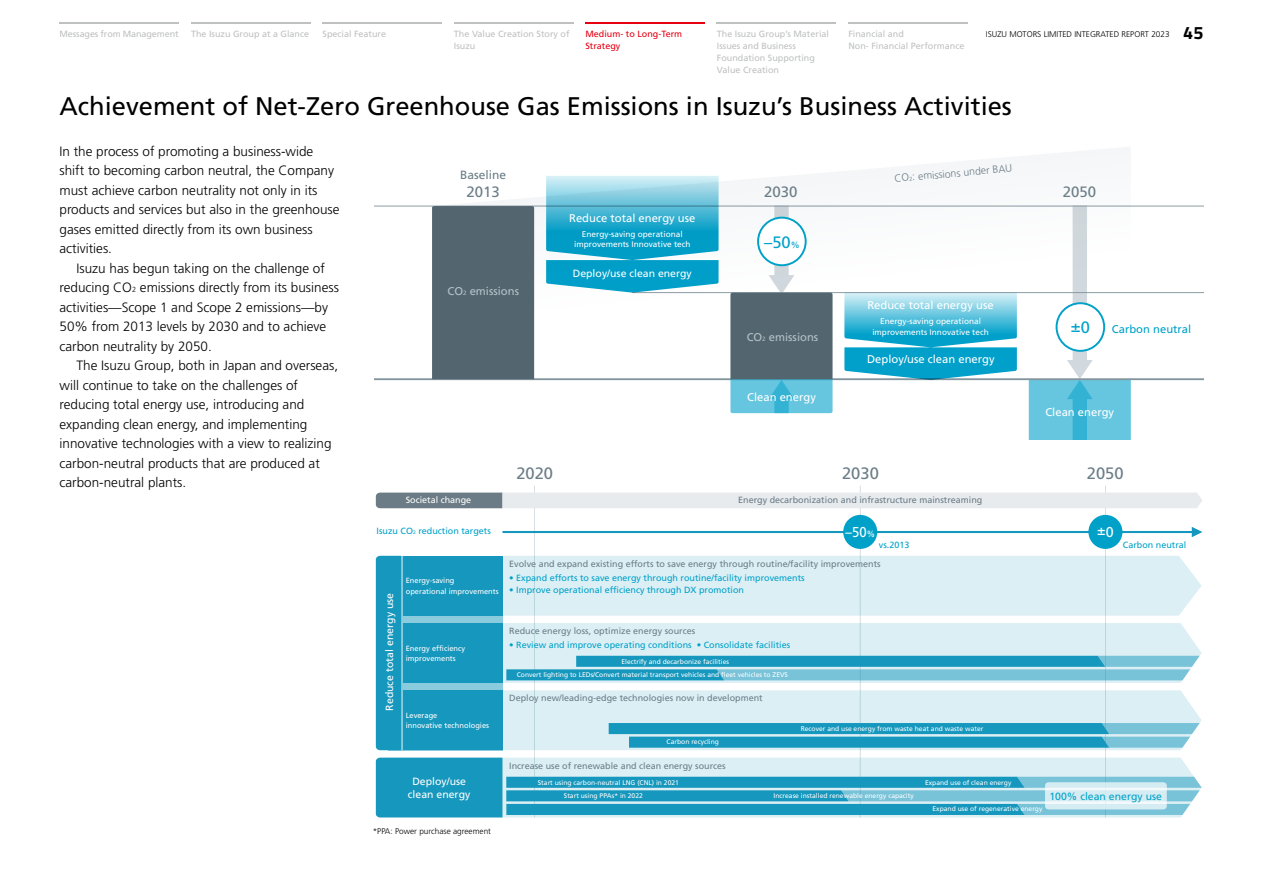
<style>
.page{position:relative;width:1263px;height:893px;background:#fff}
.page>*{position:absolute;margin:0;border:0;box-sizing:border-box;transform-origin:0 0}
.t1{font:25.5px "Frutiger LT Std";color:#000}
.t2{font:16.5px "Frutiger LT Std";color:#6b7d87}
.t3{font:16.5px "Frutiger LT Std";color:#00a1c9}
.t4{font:15px "Frutiger LT Std";color:#6b7d87}
.t5{font:14.25px "Frutiger LT Std";color:#fff;scale:.92 1}
.t6{font:14.25px "Frutiger LT Std";color:#fff}
.t7{font:300 13.5px/19.5px "Frutiger LT Std";color:#000}
.t8{font:12px "Frutiger LT Std";color:#6b7d87}
.t9{font:11.25px "Frutiger LT Std";color:#fff}
.t10{font:11.25px "Frutiger LT Std";color:#b5c2c7}
.t11{font:11.25px "Frutiger LT Std";color:#00a1c9}
.t12{font:10.5px/13.5px "Frutiger LT Std";color:#fff;text-align:center}
.t13{font:300 10.5px "Frutiger LT Std";color:#6b7d87}
.t14{font:10.5px "Frutiger LT Std";color:#00a1c9}
.t15{font:9px "Frutiger LT Std";color:#00a1c9}
.t16{font:9px "Frutiger LT Std";color:#6b7d87}
.t17{font:9px/12px "Frutiger LT Std";color:#bfc0c0}
.t18{font:9px "Frutiger LT Std";color:#6a7c86}
.t19{font:9px/12px "Frutiger LT Std";color:#e60012}
.t20{font:9px "Frutiger LT Std";color:#fff}
.t21{font:8.25px/10.5px "Frutiger LT Std";color:#fff;text-align:center}
.t22{font:300 8.25px "Frutiger LT Std";color:#000}
.t23{font:7.5px/10.5px "Frutiger LT Std";color:#fff}
.t24{font:6.75px/13.2px "Frutiger LT Std";color:#fff}
.s1{font-family:"Titillium Web";font-weight:700;font-size:18px}
.s2{font-size:7.35px}
.s3{font-size:6.15px}
.s4{font-size:5.7px}
.s5{font-size:9px}
.s6{font-size:4.95px}
</style>
<div class="page">
<div style="left:1073px;top:205px;width:13px;height:158px;background:#d2d9de"></div>
<svg style="left:1029px;top:360px;width:102px;height:80px"></svg>
<hr style="left:374px;top:206px;width:829px;height:1px;background:#84959e">
<svg style="left:432px;top:147px;width:699px;height:177px"></svg>
<hr style="left:632px;top:292px;width:571px;height:1px;background:#84959e">
<svg style="left:546px;top:176px;width:172px;height:117px;background:#46b6d4"></svg>
<hr style="left:374px;top:378px;width:829px;height:2px;background:#84959e">
<svg style="left:844px;top:293px;width:173px;height:87px;background:#4dbbd8"></svg>
<div style="left:432px;top:206px;width:102px;height:173px;background:#536670"></div>
<svg style="left:730px;top:275px;width:102px;height:138px;background:#6c909d"></svg>
<div style="left:758px;top:218px;width:48px;height:47px;background:#fff;border-radius:50%"></div>
<div style="left:757px;top:217px;width:50px;height:49px;border:2px solid #00a1c9;border-radius:50%"></div>
<div style="left:1056px;top:303px;width:48px;height:48px;background:#fff;border-radius:50%"></div>
<div style="left:1055px;top:302px;width:50px;height:50px;border:2px solid #00a1c9;border-radius:50%"></div>
<div style="left:388px;top:556px;width:114px;height:194px;background:linear-gradient(to bottom,#8acbde,#8acbde)"></div>
<hr style="left:860px;top:485px;width:1px;height:332px;background:#b3c0c6">
<hr style="left:1105px;top:485px;width:1px;height:332px;background:#b3c0c6">
<hr style="left:534px;top:485px;width:1px;height:332px;background:#b3c0c6">
<hr style="left:502px;top:531px;width:691px;height:2px;background:#1697bd">
<svg style="left:1192px;top:527px;width:10px;height:10px"></svg>
<div style="left:502px;top:556px;width:700px;height:60px;background:#dceff5"></div>
<svg style="left:376px;top:493px;width:826px;height:15px;background:#d5dade"></svg>
<div style="left:403px;top:556px;width:99px;height:60px;background:#1697bd"></div>
<div style="left:403px;top:623px;width:99px;height:60px;background:#1697bd"></div>
<div style="left:403px;top:690px;width:99px;height:60px;background:#1697bd"></div>
<div style="left:376px;top:556px;width:25px;height:194px;background:#1697bd"></div>
<svg style="left:502px;top:623px;width:700px;height:60px;background:#a4d6e5"></svg>
<svg style="left:502px;top:690px;width:700px;height:60px;background:#a2d5e4"></svg>
<svg style="left:376px;top:758px;width:826px;height:59px;background:#6ebed6"></svg>
<svg style="left:1045px;top:782px;width:122px;height:27px;background:#daeef4"></svg>
<div style="left:843px;top:515px;width:34px;height:34px;background:#00a1c9;border-radius:50%"></div>
<div style="left:1088px;top:515px;width:34px;height:34px;background:#00a1c9;border-radius:50%"></div>
<hr style="left:60px;top:22px;width:119px;height:1px;background:#bfc0c0">
<hr style="left:322px;top:22px;width:120px;height:1px;background:#bfc0c0">
<hr style="left:191px;top:22px;width:119px;height:1px;background:#bfc0c0">
<hr style="left:717px;top:22px;width:119px;height:1px;background:#bfc0c0">
<hr style="left:848px;top:22px;width:119px;height:1px;background:#bfc0c0">
<hr style="left:585px;top:22px;width:119px;height:1px;background:#e60012">
<hr style="left:454px;top:22px;width:119px;height:1px;background:#bfc0c0">
<p class="t17" style="left:60px;top:28px;width:121px">Messages from Management</p>
<p class="t17" style="left:191px;top:28px;width:120px">The Isuzu Group at a Glance</p>
<p class="t17" style="left:322px;top:28px;width:65px">Special Feature</p>
<p class="t17" style="left:717px;top:28px;width:114px">The Isuzu Group’s Material</p>
<p class="t22" style="left:986px;top:30px;width:219px">ISUZU MOTORS LIMITED INTEGRATED REPORT 2023 <span class="s1">45</span></p>
<p class="t17" style="left:717px;top:40px;width:100px">Issues and Business<br>Foundation Supporting<br>Value Creation</p>
<p class="t17" style="left:454px;top:28px;width:117px">The Value Creation Story of<br>Isuzu</p>
<p class="t19" style="left:585px;top:28px;width:98px">Medium- to Long-Term<br>Strategy</p>
<p class="t17" style="left:848px;top:28px;width:118px">Financial and<br>Non- Financial Performance</p>
<h1 class="t1" style="left:60px;top:91px;width:954px">Achievement of Net-Zero Greenhouse Gas Emissions in Isuzu’s Business Activities</h1>
<p class="t7" style="left:60px;top:142px;width:282px">In the process of promoting a business-wide shift to becoming carbon neutral, the Company must achieve carbon neutrality not only in its products and services but also in the greenhouse gases emitted directly from its own business activities.</p>
<p class="t7" style="left:60px;top:259px;width:281px;text-indent:17px">Isuzu has begun taking on the challenge of reducing CO<span class="s2">2</span> emissions directly from its business activities—Scope 1 and Scope 2 emissions—by 50% from 2013 levels by 2030 and to achieve carbon neutrality by 2050.</p>
<p class="t7" style="left:60px;top:356px;width:280px;text-indent:17px">The Isuzu Group, both in Japan and overseas, will continue to take on the challenges of reducing total energy use, introducing and expanding clean energy, and implementing innovative technologies with a view to realizing carbon-neutral products that are produced at carbon-neutral plants.</p>
<p class="t8" style="left:460px;top:168px;width:48px">Baseline</p>
<p class="t4" style="left:467px;top:183px;width:35px">2013</p>
<p class="t10" style="left:447px;top:284px;width:73px">CO<span class="s3">2</span> emissions</p>
<p class="t9" style="left:569px;top:211px;width:128px">Reduce total energy use</p>
<p class="t21" style="left:574px;top:228px;width:118px">Energy-saving operational improvements Innovative tech</p>
<p class="t12" style="left:573px;top:266px;width:121px">Deploy/use clean energy</p>
<p class="t13" style="left:894px;top:172px;width:120px;rotate:-5deg">CO<span class="s4">2</span>: emissions under BAU</p>
<p class="t4" style="left:764px;top:183px;width:35px">2030</p>
<p class="t4" style="left:1063px;top:183px;width:35px">2050</p>
<p class="t3" style="left:764px;top:232px;width:37px">–50<span class="s5">%</span></p>
<p class="t10" style="left:747px;top:330px;width:73px">CO<span class="s3">2</span> emissions</p>
<p class="t9" style="left:747px;top:391px;width:70px">Clean energy</p>
<p class="t9" style="left:867px;top:299px;width:128px">Reduce total energy use</p>
<p class="t21" style="left:872px;top:316px;width:118px">Energy-saving operational improvements Innovative tech</p>
<p class="t9" style="left:867px;top:353px;width:129px">Deploy/use clean energy</p>
<p class="t3" style="left:1071px;top:317px;width:21px">±0</p>
<p class="t11" style="left:1112px;top:323px;width:81px">Carbon neutral</p>
<p class="t9" style="left:1045px;top:405px;width:70px">Clean energy</p>
<p class="t2" style="left:516px;top:464px;width:38px">2020</p>
<p class="t2" style="left:842px;top:464px;width:38px">2030</p>
<p class="t2" style="left:1087px;top:464px;width:38px">2050</p>
<p class="t20" style="left:406px;top:494px;width:67px">Societal change</p>
<p class="t18" style="left:738px;top:494px;width:246px">Energy decarbonization and infrastructure mainstreaming</p>
<p class="t15" style="left:377px;top:526px;width:116px">Isuzu CO<span class="s6">2</span> reduction targets</p>
<p class="t12" style="left:383px;top:711px;width:119px;rotate:-90deg">Reduce total energy use</p>
<p class="t23" style="left:406px;top:575px;width:94px">Energy-saving<br>operational improvements</p>
<p class="t23" style="left:406px;top:643px;width:61px">Energy efficiency improvements</p>
<p class="t23" style="left:406px;top:710px;width:85px">Leverage<br>innovative technologies</p>
<p class="t12" style="left:408px;top:774px;width:64px">Deploy/use clean energy</p>
<p class="t22" style="left:373px;top:826px;width:120px">*PPA: Power purchase agreement</p>
<p class="t5" style="left:845px;top:524px;width:33px">–50<span class="s5">%</span></p>
<p class="t6" style="left:1097px;top:523px;width:18px">±0</p>
<p class="t15" style="left:879px;top:539px;width:32px">vs.2013</p>
<p class="t15" style="left:1123px;top:539px;width:65px">Carbon neutral</p>
<p class="t16" style="left:509px;top:558px;width:373px">Evolve and expand existing efforts to save energy through routine/facility improvements</p>
<p class="t15" style="left:509px;top:573px;width:297px">• Expand efforts to save energy through routine/facility improvements</p>
<p class="t15" style="left:509px;top:585px;width:236px">• Improve operational efficiency through DX promotion</p>
<p class="t16" style="left:509px;top:625px;width:188px">Reduce energy loss, optimize energy sources</p>
<p class="t15" style="left:509px;top:640px;width:283px">• Review and improve operating conditions • Consolidate facilities</p>
<p class="t24" style="left:621px;top:655px;width:109px">Electrify and decarbonize facilities</p>
<p class="t24" style="left:517px;top:668px;width:273px">Convert lighting to LEDs/Convert material transport vehicles and fleet vehicles to ZEVS</p>
<p class="t16" style="left:509px;top:693px;width:255px">Deploy new/leading-edge technologies now in development</p>
<p class="t24" style="left:666px;top:735px;width:54px">Carbon recycling</p>
<p class="t16" style="left:509px;top:760px;width:218px">Increase use of renewable and clean energy sources</p>
<p class="t24" style="left:564px;top:776px;width:116px;text-indent:-26px">Start using carbon-neutral LNG (CNL) in 2021<br>Start using PPAs* in 2022</p>
<p class="t24" style="left:801px;top:722px;width:184px">Recover and use energy from waste heat and waste water</p>
<p class="t24" style="left:773px;top:789px;width:142px">Increase installed renewable energy capacity</p>
<p class="t24" style="left:925px;top:776px;width:88px">Expand use of clean energy</p>
<p class="t24" style="left:932px;top:802px;width:111px">Expand use of regenerative energy</p>
<p class="t14" style="left:1049px;top:790px;width:114px">100% clean energy use</p>
</div>
